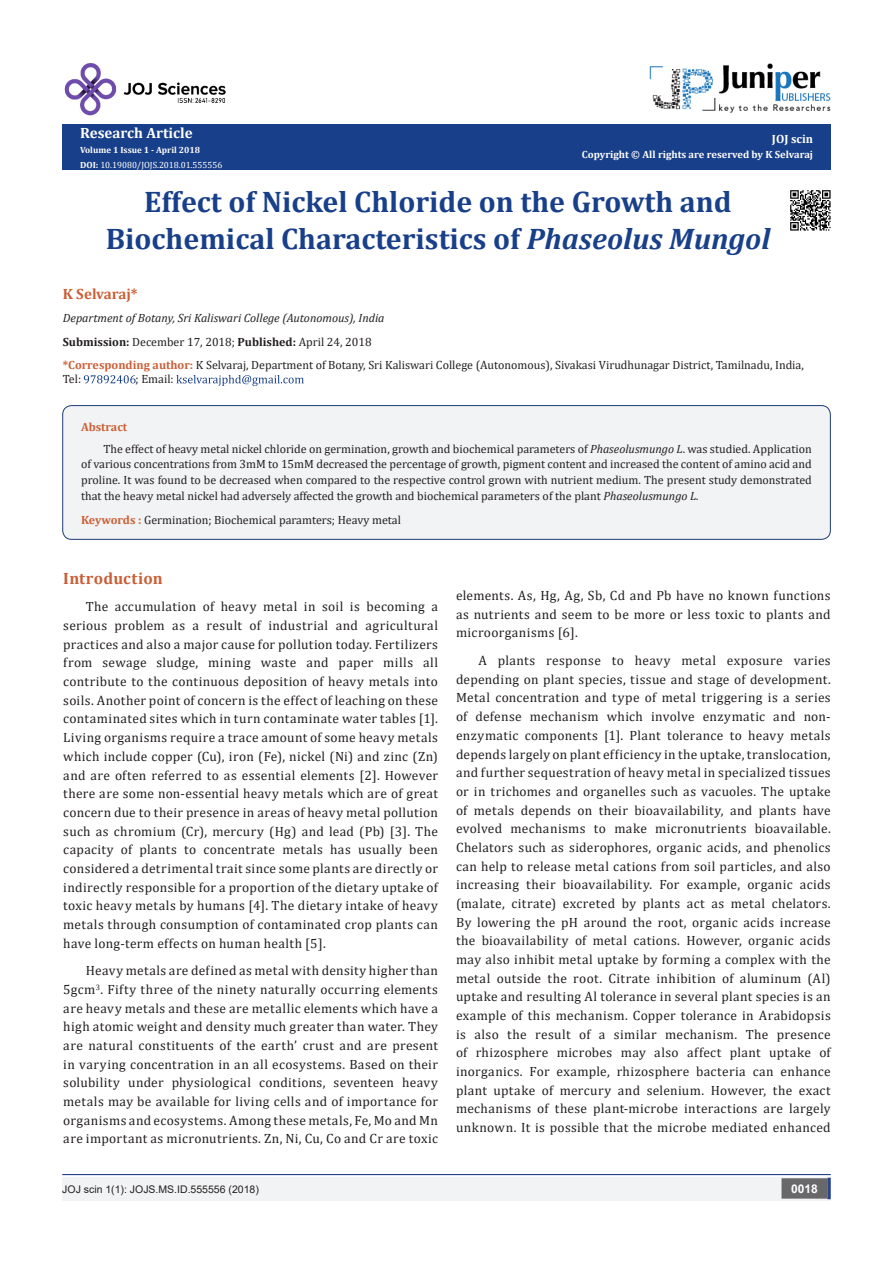
<style>
.page{position:relative;width:893px;height:1263px;background:#fff}
.page>*{position:absolute;margin:0;border:0;box-sizing:border-box;transform-origin:0 0}
.t1{font:700 29.85px/37.3px "Cambria";color:#183f89;text-align:center}
.t2{font:700 16.5px "Cambria";letter-spacing:.015em;color:#ca5f37}
.t3{font:700 15px "Cambria";color:#fffefc}
.t4{font:700 15px "Cambria";color:#ca5f37}
.t5{font:13.5px/18.8px "Cambria";letter-spacing:.03em;color:#231f20;text-align:justify}
.t6{font:12px/15.8px "Cambria";color:#231f20}
.t7{font:italic 12px "Cambria";color:#231f20}
.t8{font:700 12px "Cambria";color:#ca6035}
.t9{font:700 12px "Cambria";color:#fffefc}
.t10{font:700 12px "Arial";color:#fff}
.t11{font:700 10.5px "Cambria";color:#fffefc}
.t12{font:10.5px "Arial";color:#231f20}
.t13{font:9px "Cambria";color:#fff}
.t14{font:700 9px "Cambria";color:#fffefc}
.s1{font-weight:700;color:#fffefc}
.s2{font-style:italic}
.s3{font-weight:700}
.s4{font-weight:700;color:#ca5f37}
.s5{font-weight:700;color:#ca6035}
</style>
<div class="page">
<div style="left:62px;top:125px;width:769px;height:45px;background:#183f89"></div>
<svg style="left:84px;top:375px;width:52px;height:8px"></svg>
<svg style="left:176px;top:375px;width:128px;height:11px"></svg>
<img style="left:650px;top:63px;width:181px;height:50px">
<div style="left:62px;top:1177px;width:393px;height:24px;background:#f2f3f4"></div>
<div style="left:455px;top:1177px;width:376px;height:24px;background:#f2f3f4"></div>
<div style="left:782px;top:1179px;width:45px;height:19px;background:#68676a"></div>
<div style="left:781px;top:1178px;width:46px;height:20px;border:2px solid #68676a"></div>
<svg style="left:827px;top:1178px;width:4px;height:21px"></svg>
<hr style="left:62px;top:1174px;width:769px;height:1px;background:#253f8e">
<img style="left:64px;top:63px;width:162px;height:53px">
<div style="left:63px;top:406px;width:767px;height:133px;background:#f2f3f4;border-radius:9px"></div>
<div style="left:62px;top:405px;width:769px;height:135px;border:1px solid #1d3c77;border-radius:9px"></div>
<img style="left:790px;top:190px;width:41px;height:41px">
<p class="t3" style="left:80px;top:122px;width:114px">Research Article</p>
<p class="t14" style="left:80px;top:144px;width:122px">Volume 1 Issue 1 - April 2018</p>
<p class="t13" style="left:80px;top:160px;width:144px"><span class="s1">DOI:</span> 10.19080/JOJS.2018.01.555556</p>
<p class="t9" style="left:772px;top:130px;width:43px">JOJ scin</p>
<p class="t11" style="left:582px;top:147px;width:233px">Copyright © All rights are reserved by K Selvaraj</p>
<p class="t1" style="left:106px;top:182px;width:666px">Effect of Nickel Chloride on the Growth and<br>Biochemical Characteristics of <span class="s2">Phaseolus Mungol</span></p>
<p class="t4" style="left:63px;top:283px;width:76px">K Selvaraj*</p>
<p class="t7" style="left:63px;top:310px;width:323px">Department of Botany, Sri Kaliswari College (Autonomous), India</p>
<p class="t6" style="left:63px;top:334px;width:310px"><span class="s3">Submission:</span> December 17, 2018; <span class="s3">Published:</span> April 24, 2018</p>
<p class="t6" style="left:63px;top:358px;width:743px;line-height:14.4px"><span class="s4">*Corresponding author:</span> K Selvaraj, Department of Botany, Sri Kaliswari College (Autonomous), Sivakasi Virudhunagar District, Tamilnadu, India,<br>Tel:</p>
<p class="t6" style="left:136px;top:371px;width:40px">; Email:</p>
<p class="t8" style="left:81px;top:418px;width:48px">Abstract</p>
<p class="t6" style="left:81px;top:441px;width:732px;text-align:justify;text-indent:22px">The effect of heavy metal nickel chloride on germination, growth and biochemical parameters of <span class="s2">Phaseolusmungo L</span>. was studied. Application of various concentrations from 3mM to 15mM decreased the percentage of growth, pigment content and increased the content of amino acid and proline. It was found to be decreased when compared to the respective control grown with nutrient medium. The present study demonstrated that the heavy metal nickel had adversely affected the growth and biochemical parameters of the plant <span class="s2">Phaseolusmungo L.</span></p>
<p class="t6" style="left:81px;top:512px;width:321px"><span class="s5">Keywords :</span> Germination; Biochemical paramters; Heavy metal</p>
<p class="t2" style="left:63px;top:566px;width:101px">Introduction</p>
<p class="t5" style="left:63px;top:597px;width:376px;text-indent:22px">The accumulation of heavy metal in soil is becoming a serious problem as a result of industrial and agricultural practices and also a major cause for pollution today. Fertilizers from sewage sludge, mining waste and paper mills all contribute to the continuous deposition of heavy metals into soils. Another point of concern is the effect of leaching on these contaminated sites which in turn contaminate water tables [1].<br>Living organisms require a trace amount of some heavy metals which include copper (Cu), iron (Fe), nickel (Ni) and zinc (Zn) and are often referred to as essential elements [2]. However there are some non-essential heavy metals which are of great concern due to their presence in areas of heavy metal pollution such as chromium (Cr), mercury (Hg) and lead (Pb) [3]. The capacity of plants to concentrate metals has usually been considered a detrimental trait since some plants are directly or indirectly responsible for a proportion of the dietary uptake of toxic heavy metals by humans [4]. The dietary intake of heavy metals through consumption of contaminated crop plants can have long-term effects on human health [5].</p>
<p class="t5" style="left:63px;top:961px;width:376px;text-indent:22px">Heavy metals are defined as metal with density higher than 5gcm<sup>3</sup>. Fifty three of the ninety naturally occurring elements are heavy metals and these are metallic elements which have a high atomic weight and density much greater than water. They are natural constituents of the earth’ crust and are present in varying concentration in an all ecosystems. Based on their solubility under physiological conditions, seventeen heavy metals may be available for living cells and of importance for organisms and ecosystems. Among these metals, Fe, Mo and Mn are important as micronutrients. Zn, Ni, Cu, Co and Cr are toxic</p>
<p class="t5" style="left:456px;top:586px;width:376px">elements. As, Hg, Ag, Sb, Cd and Pb have no known functions as nutrients and seem to be more or less toxic to plants and microorganisms [6].</p>
<p class="t5" style="left:456px;top:651px;width:376px;text-indent:22px">A plants response to heavy metal exposure varies depending on plant species, tissue and stage of development.<br>Metal concentration and type of metal triggering is a series of defense mechanism which involve enzymatic and non&shy;enzymatic components [1]. Plant tolerance to heavy metals depends largely on plant efficiency in the uptake, translocation, and further sequestration of heavy metal in specialized tissues or in trichomes and organelles such as vacuoles. The uptake of metals depends on their bioavailability, and plants have evolved mechanisms to make micronutrients bioavailable.<br>Chelators such as siderophores, organic acids, and phenolics can help to release metal cations from soil particles, and also increasing their bioavailability. For example, organic acids (malate, citrate) excreted by plants act as metal chelators.<br>By lowering the pH around the root, organic acids increase the bioavailability of metal cations. However, organic acids may also inhibit metal uptake by forming a complex with the metal outside the root. Citrate inhibition of aluminum (Al) uptake and resulting Al tolerance in several plant species is an example of this mechanism. Copper tolerance in Arabidopsis is also the result of a similar mechanism. The presence of rhizosphere microbes may also affect plant uptake of inorganics. For example, rhizosphere bacteria can enhance plant uptake of mercury and selenium. However, the exact mechanisms of these plant-microbe interactions are largely unknown. It is possible that the microbe mediated enhanced</p>
<p class="t12" style="left:62px;top:1182px;width:198px">JOJ scin 1(1): JOJS.MS.ID.555556 (2018)</p>
<p class="t10" style="left:791px;top:1180px;width:28px">0018</p>
</div>
